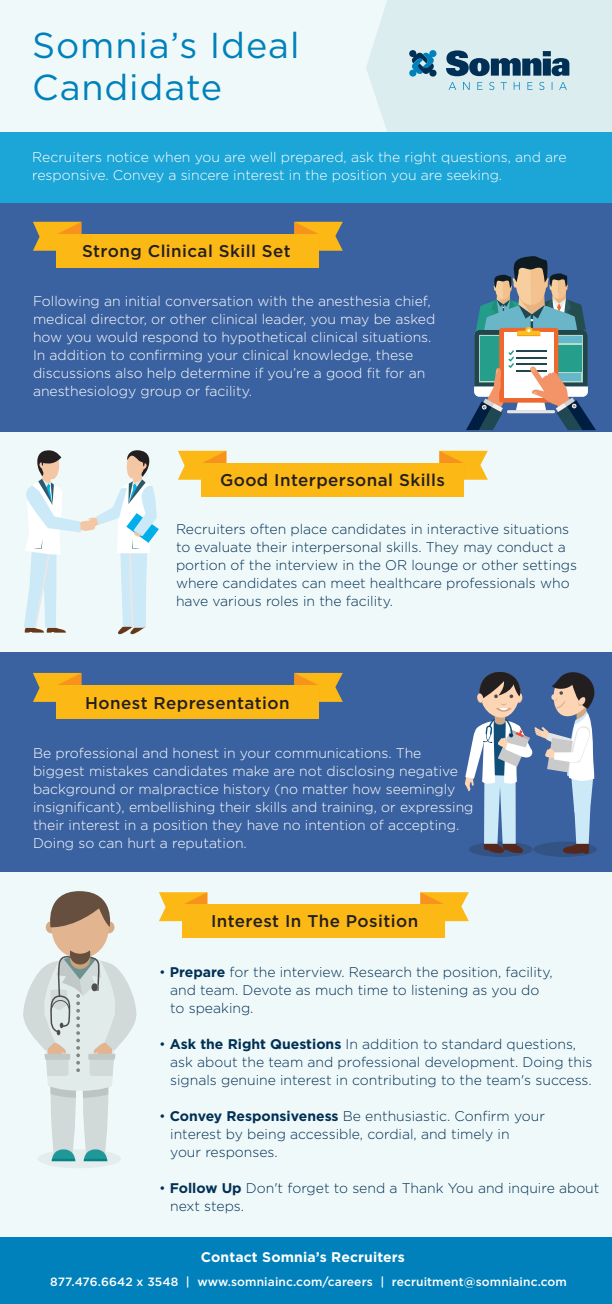
<style>
.page{position:relative;width:612px;height:1304px;background:#fff}
.page>*{position:absolute;margin:0;border:0;box-sizing:border-box;transform-origin:0 0}
.t1{font:36px/42px "Gotham";letter-spacing:.025em;color:#0081bb}
.t2{font:500 17px "Gotham";letter-spacing:.025em;color:#231f20}
.t3{font:300 14px/18px "Gotham";color:#fff}
.t4{font:300 14px/18px "Gotham";color:#003056}
.t5{font:700 14px "Gotham";letter-spacing:.01em;color:#fff}
.t6{font:500 12px "Gotham";letter-spacing:.01em;color:#fff}
.s1{font-weight:700}
</style>
<div class="page">
<div style="left:0;top:431px;width:612px;height:222px;background:#f0f9f9"></div>
<div style="left:0;top:0;width:416px;height:132px;background:#f0f9f9"></div>
<div style="left:366px;top:0;width:246px;height:132px;background:#dbedee"></div>
<div style="left:0;top:202px;width:612px;height:229px;background:#3b62a0"></div>
<div style="left:0;top:1236px;width:612px;height:68px;background:#0081bb"></div>
<svg style="left:446px;top:50px;width:123px;height:26px;background:#5d8197"></svg>
<svg style="left:449px;top:82px;width:118px;height:8px"></svg>
<svg style="left:409px;top:50px;width:28px;height:27px"></svg>
<svg style="left:33px;top:222px;width:48px;height:46px"></svg>
<svg style="left:294px;top:222px;width:49px;height:29px"></svg>
<div style="left:57px;top:234px;width:262px;height:34px;background:#fcb814"></div>
<div style="left:0;top:653px;width:612px;height:220px;background:#3b62a0"></div>
<div style="left:0;top:872px;width:612px;height:365px;background:#f0f9f9"></div>
<svg style="left:37px;top:1149px;width:84px;height:19px"></svg>
<div style="left:46px;top:921px;width:11px;height:12px;background:#d5ac87;border-radius:50%"></div>
<div style="left:104px;top:921px;width:11px;height:12px;background:#d5ac87;border-radius:50%"></div>
<div style="left:52px;top:899px;width:57px;height:60px;background:#e2b590;border-radius:50%"></div>
<svg style="left:45px;top:891px;width:70px;height:37px"></svg>
<svg style="left:23px;top:950px;width:114px;height:211px"></svg>
<div style="left:91px;top:983px;width:6px;height:8px;background:#4d4d4d;border-radius:50%"></div>
<div style="left:533px;top:842px;width:64px;height:15px;background:#345385;border-radius:50%"></div>
<div style="left:469px;top:842px;width:64px;height:15px;background:#345385;border-radius:50%"></div>
<svg style="left:465px;top:672px;width:130px;height:183px"></svg>
<svg style="left:24px;top:450px;width:135px;height:184px"></svg>
<svg style="left:466px;top:256px;width:130px;height:174px"></svg>
<svg style="left:178px;top:451px;width:48px;height:46px"></svg>
<svg style="left:439px;top:451px;width:49px;height:29px"></svg>
<div style="left:202px;top:463px;width:262px;height:34px;background:#fcb814"></div>
<svg style="left:33px;top:673px;width:48px;height:46px"></svg>
<svg style="left:294px;top:673px;width:49px;height:29px"></svg>
<div style="left:57px;top:685px;width:262px;height:34px;background:#fcb814"></div>
<svg style="left:159px;top:892px;width:48px;height:46px"></svg>
<svg style="left:420px;top:892px;width:49px;height:30px"></svg>
<div style="left:183px;top:905px;width:262px;height:33px;background:#fcb814"></div>
<div style="left:0;top:132px;width:612px;height:70px;background:#1ba6d7"></div>
<h1 class="t1" style="left:32px;top:24px;width:269px">Somnia’s Ideal<br>Candidate</h1>
<p class="t3" style="left:32px;top:148px;width:536px">Recruiters notice when you are well prepared, ask the right questions, and are responsive. Convey a sincere interest in the position you are seeking.</p>
<p class="t2" style="left:82px;top:240px;width:210px">Strong Clinical Skill Set</p>
<p class="t3" style="left:33px;top:292px;width:404px">Following an initial conversation with the anesthesia chief, medical director, or other clinical leader, you may be asked how you would respond to hypothetical clinical situations.<br>In addition to confirming your clinical knowledge, these discussions also help determine if you’re a good fit for an anesthesiology group or facility.</p>
<p class="t2" style="left:220px;top:469px;width:227px">Good Interpersonal Skills</p>
<p class="t4" style="left:176px;top:519px;width:403px">Recruiters often place candidates in interactive situations to evaluate their interpersonal skills. They may conduct a portion of the interview in the OR lounge or other settings where candidates can meet healthcare professionals who have various roles in the facility.</p>
<p class="t2" style="left:85px;top:691px;width:206px">Honest Representation</p>
<p class="t3" style="left:33px;top:743px;width:442px">Be professional and honest in your communications. The biggest mistakes candidates make are not disclosing negative background or malpractice history (no matter how seemingly insignificant), embellishing their skills and training, or expressing their interest in a position they have no intention of accepting.<br>Doing so can hurt a reputation.</p>
<p class="t2" style="left:211px;top:910px;width:209px">Interest In The Position</p>
<p class="t4" style="left:170px;top:963px;width:384px;text-indent:-11px">• <span class="s1">Prepare</span> for the interview. Research the position, facility, and team. Devote as much time to listening as you do to speaking.</p>
<p class="t4" style="left:170px;top:1035px;width:424px;text-indent:-11px">• <span class="s1">Ask the Right Questions</span> In addition to standard questions, ask about the team and professional development. Doing this signals genuine interest in contributing to the team's success.</p>
<p class="t4" style="left:170px;top:1107px;width:376px;text-indent:-11px">• <span class="s1">Convey Responsiveness</span> Be enthusiastic. Confirm your interest by being accessible, cordial, and timely in<br>your responses.</p>
<p class="t4" style="left:170px;top:1179px;width:431px;text-indent:-11px">• <span class="s1">Follow Up</span> Don't forget to send a Thank You and inquire about next steps.</p>
<p class="t5" style="left:201px;top:1248px;width:206px">Contact Somnia’s Recruiters</p>
<p class="t6" style="left:50px;top:1274px;width:518px">877.476.6642 x 3548 | www.somniainc.com/careers | recruitment@somniainc.com</p>
</div>
